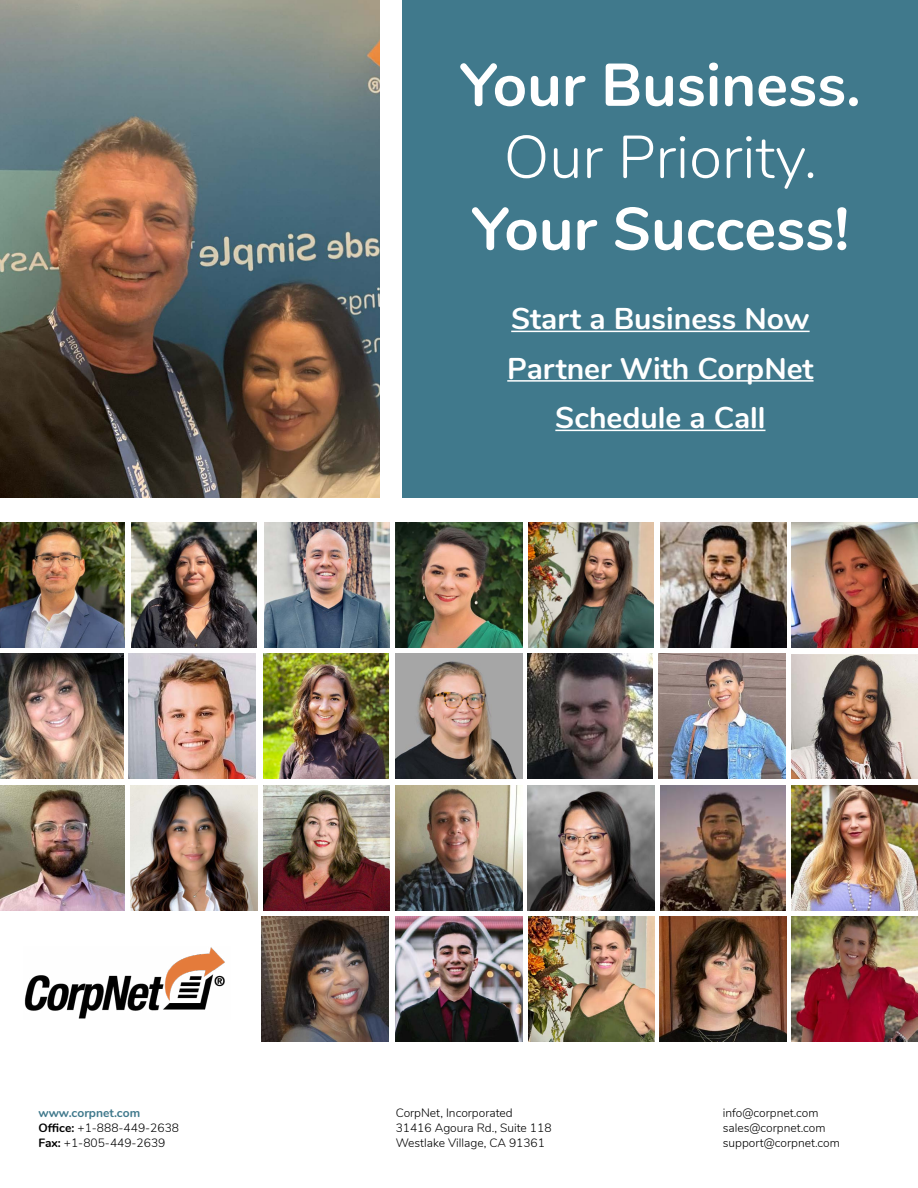
<style>
.page{position:relative;width:918px;height:1188px;background:#fff}
.page>*{position:absolute;margin:0;border:0;box-sizing:border-box;transform-origin:0 0}
.t1{font:700 60px "Nunito";color:#fff}
.t2{font:300 60px "Nunito";color:#fff}
.t3{font:700 30px/49.5px "Nunito";color:#fff;text-align:center}
.t4{font:300 12px/15px "Nunito";color:#000}
.s1{font-weight:700;color:#40798c}
.s2{font-weight:700}
</style>
<div class="page">
<div style="left:403px;top:0;width:515px;height:497px;background:#40798c"></div>
<img style="left:24px;top:947px;width:201px;height:72px">
<img style="left:0;top:0;width:379px;height:497px">
<hr style="left:511px;top:331px;width:299px;height:1px;background:#fff">
<hr style="left:507px;top:380px;width:307px;height:2px;background:#fff">
<hr style="left:555px;top:430px;width:210px;height:1px;background:#fff">
<img style="left:661px;top:522px;width:125px;height:125px">
<img style="left:660px;top:785px;width:126px;height:126px">
<img style="left:265px;top:522px;width:125px;height:125px">
<img style="left:131px;top:522px;width:125px;height:125px">
<img style="left:528px;top:654px;width:125px;height:125px">
<img style="left:0;top:785px;width:124px;height:126px">
<img style="left:130px;top:785px;width:127px;height:126px">
<img style="left:396px;top:785px;width:126px;height:126px">
<img style="left:791px;top:785px;width:127px;height:126px">
<img style="left:791px;top:522px;width:127px;height:125px">
<img style="left:659px;top:917px;width:127px;height:125px">
<img style="left:791px;top:917px;width:127px;height:125px">
<img style="left:396px;top:917px;width:126px;height:125px">
<img style="left:129px;top:654px;width:127px;height:125px">
<img style="left:528px;top:522px;width:125px;height:125px">
<img style="left:263px;top:654px;width:125px;height:125px">
<img style="left:528px;top:785px;width:126px;height:126px">
<img style="left:791px;top:654px;width:127px;height:125px">
<img style="left:659px;top:654px;width:127px;height:125px">
<img style="left:396px;top:654px;width:126px;height:125px">
<img style="left:528px;top:917px;width:127px;height:125px">
<img style="left:0;top:654px;width:124px;height:125px">
<img style="left:262px;top:917px;width:126px;height:125px">
<img style="left:396px;top:522px;width:126px;height:125px">
<img style="left:263px;top:785px;width:127px;height:125px">
<img style="left:0;top:522px;width:124px;height:125px">
<h1 class="t1" style="left:460px;top:41px;width:402px">Your Business.</h1>
<h1 class="t2" style="left:504px;top:113px;width:315px">Our Priority.</h1>
<h1 class="t1" style="left:472px;top:185px;width:379px">Your Success!</h1>
<h2 class="t3" style="left:507px;top:292px;width:308px">Start a Business Now<br>Partner With CorpNet<br>Schedule a Call</h2>
<p class="t4" style="left:396px;top:1104px;width:157px">CorpNet, Incorporated<br>31416 Agoura Rd., Suite 118<br>Westlake Village, CA 91361</p>
<p class="t4" style="left:38px;top:1104px;width:142px"><span class="s1">www.corpnet.com<br></span><span class="s2">Office:</span> +1-888-449-2638<br><span class="s2">Fax:</span> +1-805-449-2639</p>
<p class="t4" style="left:723px;top:1104px;width:119px">info@corpnet.com sales@corpnet.com support@corpnet.com</p>
</div>
